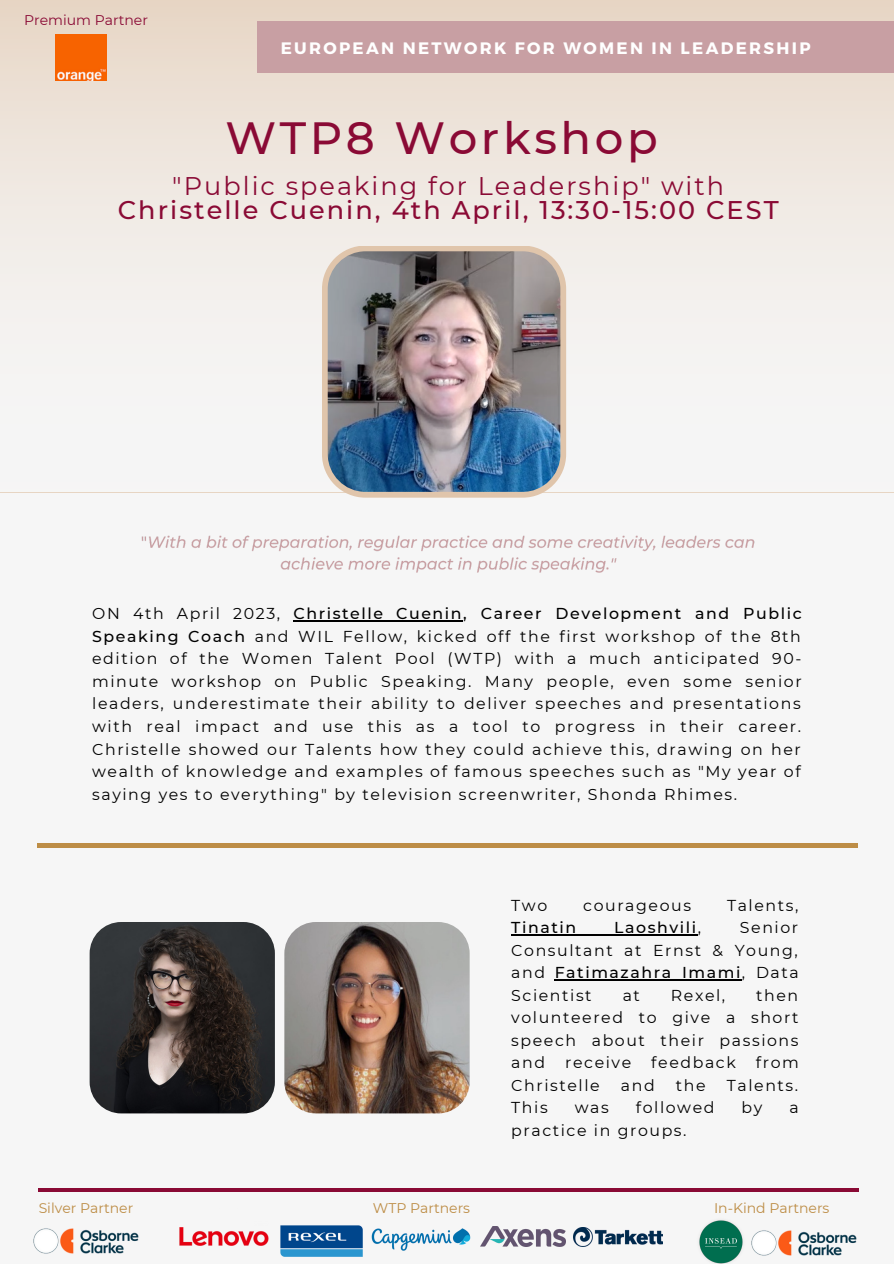
<style>
.page{position:relative;width:894px;height:1264px;background:#fff}
.page>*{position:absolute;margin:0;border:0;box-sizing:border-box;transform-origin:0 0}
.t1{font:500 45px "Montserrat";letter-spacing:.08em;color:#8a0a35}
.t2{font:500 25.5px "Montserrat";letter-spacing:.08em;color:#8a0a35}
.t3{font:25.5px "Montserrat";letter-spacing:.08em;color:#8a0a35}
.t4{font:700 16.5px "Montserrat";letter-spacing:.14em;color:#fff}
.t5{font:15.75px/22.5px "Montserrat";letter-spacing:.1em;color:#000;text-align:justify}
.t6{font:500 15.75px "Montserrat";letter-spacing:.1em;color:#000}
.t7{font:13.95px "Montserrat";color:#bd8d46}
.t8{font:13.95px "Montserrat";color:#8a0a35}
.s1{font-weight:500}
.s2{font-weight:400}
</style>
<div class="page">
<div style="left:0;top:0;width:893px;height:1263px;background:#f6f6f6"></div>
<hr style="left:38px;top:1188px;width:820px;height:3px;background:#8a0a35">
<img style="left:739px;top:1188px;width:120px;height:68px">
<img style="left:33px;top:1228px;width:106px;height:26px">
<img style="left:699px;top:1214px;width:49px;height:49px">
<img style="left:179px;top:1227px;width:89px;height:19px">
<img style="left:280px;top:1225px;width:82px;height:30px">
<img style="left:573px;top:1227px;width:89px;height:19px">
<img style="left:371px;top:1228px;width:100px;height:23px">
<img style="left:481px;top:1226px;width:84px;height:19px">
<div style="left:0;top:0;width:893px;height:492px;background:linear-gradient(to bottom,#e9d9ca,#f8fbfe)"></div>
<div style="left:257px;top:22px;width:636px;height:50px;background:#c89fa3"></div>
<img style="left:56px;top:35px;width:50px;height:46px">
<hr style="left:37px;top:843px;width:820px;height:4px;background:#bd8d46">
<img style="left:322px;top:245px;width:244px;height:252px">
<img style="left:284px;top:922px;width:185px;height:191px;border-radius:32px">
<hr style="left:293px;top:620px;width:170px;height:1px;background:#000">
<hr style="left:511px;top:934px;width:186px;height:1px;background:#000">
<hr style="left:554px;top:979px;width:187px;height:1px;background:#000">
<img style="left:141px;top:535px;width:614px;height:38px">
<img style="left:90px;top:922px;width:185px;height:191px;border-radius:32px">
<p class="t8" style="left:24px;top:12px;width:125px">Premium Partner</p>
<p class="t4" style="left:281px;top:37px;width:531px">EUROPEAN NETWORK FOR WOMEN IN LEADERSHIP</p>
<h1 class="t1" style="left:225px;top:111px;width:434px">WTP8 Workshop</h1>
<h2 class="t3" style="left:172px;top:171px;width:553px">"Public speaking for Leadership" with</h2>
<h2 class="t2" style="left:118px;top:194px;width:662px">Christelle Cuenin, 4th April, 13:30-15:00 CEST</h2>
<p class="t5" style="left:92px;top:602px;width:710px">ON 4th April 2023, <span class="s1">Christelle Cuenin, Career Development and Public Speaking Coach</span> and WIL Fellow, kicked off the first workshop of the 8th edition of the Women Talent Pool (WTP) with a much anticipated 90- minute workshop on Public Speaking. Many people, even some senior leaders, underestimate their ability to deliver speeches and presentations with real impact and use this as a tool to progress in their career.<br>Christelle showed our Talents how they could achieve this, drawing on her wealth of knowledge and examples of famous speeches such as "My year of saying yes to everything" by television screenwriter, Shonda Rhimes.</p>
<p class="t5" style="left:511px;top:893px;width:37px">Two</p>
<p class="t5" style="left:583px;top:893px;width:109px">courageous</p>
<p class="t5" style="left:727px;top:893px;width:73px">Talents,</p>
<p class="t6" style="left:511px;top:918px;width:66px">Tinatin</p>
<p class="t6" style="left:614px;top:918px;width:88px">Laoshvili<span class="s2">,</span></p>
<p class="t5" style="left:511px;top:916px;width:289px;text-indent:228px">Senior Consultant at Ernst &amp; Young, and <span class="s1">Fatimazahra Imami</span>, Data Scientist</p>
<p class="t5" style="left:511px;top:983px;width:289px;text-indent:245px">then volunteered to give a short speech about their passions and</p>
<p class="t5" style="left:622px;top:983px;width:19px">at</p>
<p class="t5" style="left:670px;top:983px;width:56px">Rexel,</p>
<p class="t5" style="left:565px;top:1051px;width:68px">receive</p>
<p class="t5" style="left:651px;top:1051px;width:86px">feedback</p>
<p class="t5" style="left:755px;top:1051px;width:45px">from</p>
<p class="t5" style="left:511px;top:1074px;width:90px">Christelle</p>
<p class="t5" style="left:620px;top:1074px;width:35px">and</p>
<p class="t5" style="left:675px;top:1074px;width:31px">the</p>
<p class="t5" style="left:726px;top:1074px;width:73px">Talents.</p>
<p class="t5" style="left:511px;top:1096px;width:38px">This</p>
<p class="t5" style="left:574px;top:1096px;width:36px">was</p>
<p class="t5" style="left:635px;top:1096px;width:80px">followed</p>
<p class="t5" style="left:741px;top:1096px;width:22px">by</p>
<p class="t5" style="left:789px;top:1096px;width:11px">a</p>
<p class="t5" style="left:511px;top:1119px;width:177px">practice in groups.</p>
<p class="t7" style="left:39px;top:1199px;width:96px">Silver Partner</p>
<p class="t7" style="left:373px;top:1199px;width:99px">WTP Partners</p>
<p class="t7" style="left:713px;top:1199px;width:117px">In-Kind Partners</p>
</div>
